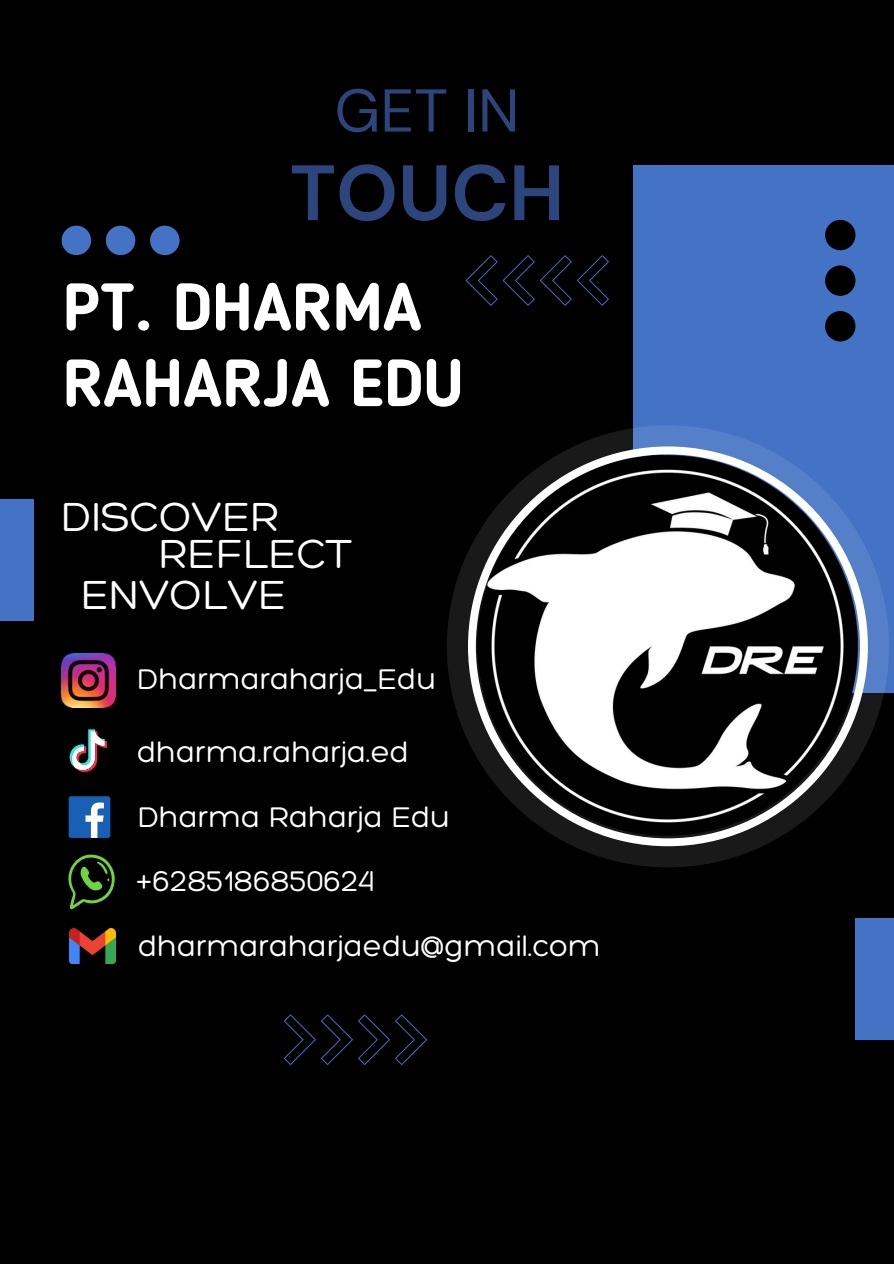
<style>
.page{position:relative;width:894px;height:1264px;background:#fff}
.page>*{position:absolute;margin:0;border:0;box-sizing:border-box;transform-origin:0 0}
.t1{font:700 78.3px "DM Sans";color:#2c457d}
.t2{font:700 66.15px/76.1px "Blogger Sans";color:#fff}
.t3{font:60.3px "DM Sans";color:#2c457d}
.t4{font:300 44.1px "Hero";color:#fff}
.t5{font:300 30.9px "Hero";color:#fff}
</style>
<div class="page">
<div style="left:0;top:0;width:893px;height:1263px;background:#000"></div>
<svg style="left:466px;top:255px;width:142px;height:51px"></svg>
<div style="left:855px;top:918px;width:38px;height:121px;background:#4472c4"></div>
<svg style="left:62px;top:226px;width:117px;height:29px"></svg>
<div style="left:633px;top:165px;width:260px;height:528px;background:#4472c4"></div>
<svg style="left:446px;top:425px;width:442px;height:442px;background:#30405d"></svg>
<svg style="left:468px;top:446px;width:399px;height:400px"></svg>
<div style="left:0;top:499px;width:34px;height:121px;background:#4472c4"></div>
<svg style="left:825px;top:220px;width:30px;height:121px"></svg>
<svg style="left:284px;top:1014px;width:143px;height:50px"></svg>
<div style="left:69px;top:796px;width:41px;height:41px;background:#1860b5;border-radius:2px"></div>
<svg style="left:85px;top:802px;width:19px;height:35px"></svg>
<svg style="left:68px;top:854px;width:47px;height:55px"></svg>
<svg style="left:70px;top:729px;width:37px;height:43px"></svg>
<img style="left:62px;top:654px;width:54px;height:54px">
<img style="left:70px;top:928px;width:46px;height:35px">
<p class="t3" style="left:334px;top:72px;width:186px">GET IN</p>
<p class="t1" style="left:290px;top:142px;width:276px">TOUCH</p>
<p class="t2" style="left:62px;top:275px;width:402px">PT. DHARMA<br>RAHARJA EDU</p>
<p class="t4" style="left:62px;top:489px;width:218px">DISCOVER</p>
<h2 class="t4" style="left:158px;top:526px;width:195px">REFLECT</h2>
<p class="t4" style="left:81px;top:567px;width:207px">ENVOLVE</p>
<h4 class="t5" style="left:138px;top:660px;width:299px">Dharmaraharja_Edu</h4>
<h4 class="t5" style="left:137px;top:732px;width:273px">dharma.raharja.ed</h4>
<h4 class="t5" style="left:139px;top:797px;width:313px">Dharma Raharja Edu</h4>
<p class="t5" style="left:136px;top:861px;width:240px">+6285186850624</p>
<p class="t5" style="left:138px;top:926px;width:464px">dharmaraharjaedu@gmail.com</p>
</div>
